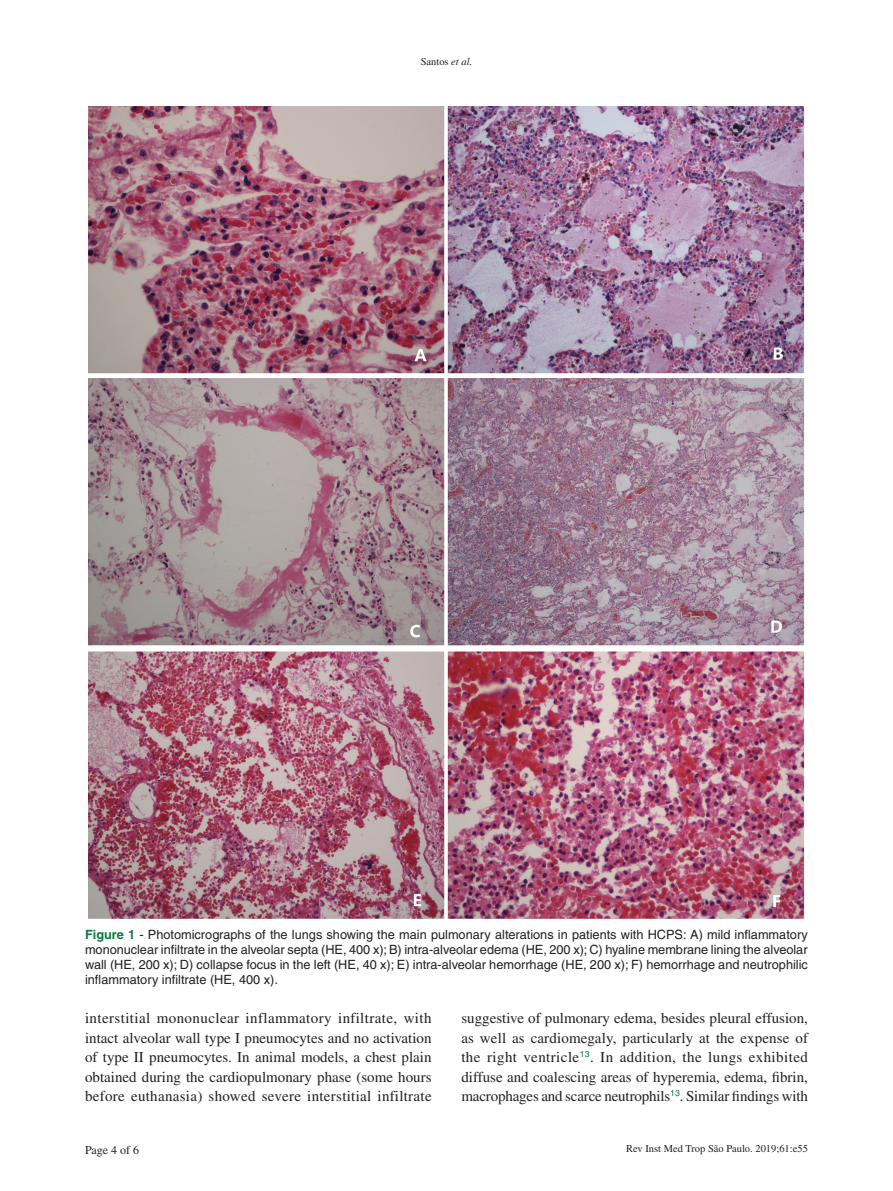
<style>
.page{position:relative;width:893px;height:1191px;background:#fff}
.page>*{position:absolute;margin:0;border:0;box-sizing:border-box;transform-origin:0 0}
.t1{font:15px/19.5px "Times";letter-spacing:-.01em;color:#231f20;text-align:justify}
.t2{font:12.75px/15px "Helvetica";color:#231f20;text-align:justify}
.t3{font:12px "Times";color:#231f20}
.t4{font:10.5px "Times";color:#231f20}
.s1{font-style:italic}
.s2{font-weight:700;color:#0d793d}
</style>
<div class="page">
<img style="left:88px;top:106px;width:717px;height:813px">
<p class="t4" style="left:421px;top:56px;width:53px">Santos <span class="s1">et al.</span></p>
<p class="t2" style="left:85px;top:927px;width:724px"><span class="s2">Figure 1</span> - Photomicrographs of the lungs showing the main pulmonary alterations in patients with HCPS: A) mild inflammatory mononuclear infiltrate in the alveolar septa (HE, 400 x); B) intra-alveolar edema (HE, 200 x); C) hyaline membrane lining the alveolar wall (HE, 200 x); D) collapse focus in the left (HE, 40 x); E) intra-alveolar hemorrhage (HE, 200 x); F) hemorrhage and neutrophilic inflammatory infiltrate (HE, 400 x).</p>
<p class="t1" style="left:85px;top:1008px;width:348px">interstitial mononuclear inflammatory infiltrate, with intact alveolar wall type I pneumocytes and no activation of type II pneumocytes. In animal models, a chest plain obtained during the cardiopulmonary phase (some hours before euthanasia) showed severe interstitial infiltrate</p>
<p class="t1" style="left:461px;top:1008px;width:348px">suggestive of pulmonary edema, besides pleural effusion, as well as cardiomegaly, particularly at the expense of the right ventricle<sup>13</sup>. In addition, the lungs exhibited diffuse and coalescing areas of hyperemia, edema, fibrin, macrophages and scarce neutrophils<sup>13</sup>. Similar findings with</p>
<p class="t3" style="left:85px;top:1142px;width:56px">Page 4 of 6</p>
<p class="t4" style="left:626px;top:1143px;width:183px">Rev Inst Med Trop São Paulo. 2019;61:e55</p>
</div>
